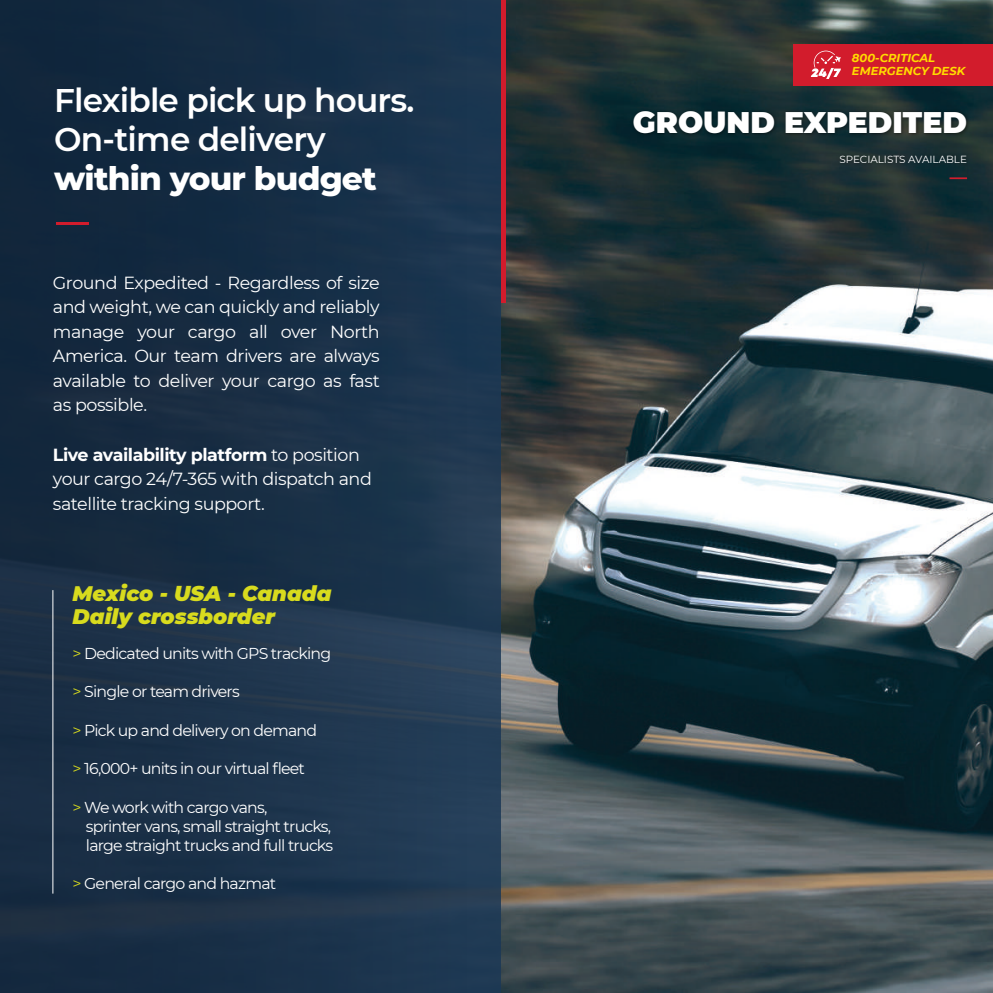
<style>
.page{position:relative;width:993px;height:993px;background:#fff}
.page>*{position:absolute;margin:0;border:0;box-sizing:border-box;transform-origin:0 0}
.t1{font:600 32.73px/39.2px "Montserrat";letter-spacing:-.025em;color:#fff}
.t2{font:800 32.73px "Montserrat";letter-spacing:-.025em;color:#fff}
.t3{font:900 29.75px "Montserrat";color:#fff}
.t4{font:italic 900 21px/22.8px "Montserrat";color:#d8db1e}
.t5{font:17.5px/24.5px "Montserrat";letter-spacing:-.025em;color:#fff;text-align:justify}
.t6{font:15.75px/18.9px "Montserrat";letter-spacing:-.05em;color:#fff}
.t7{font:italic 700 11.55px/13.5px "Montserrat";color:#ffdc00}
.t8{font:10.33px "Montserrat";color:#fff}
.s1{font-weight:700}
.s2{color:#d8db1e}
</style>
<div class="page">
<img style="left:501px;top:0;width:491px;height:992px">
<div style="left:0;top:0;width:501px;height:992px;background:linear-gradient(to right,#13273c,#203a53)"></div>
<hr style="left:501px;top:0;width:4px;height:302px;background:#d21c2c">
<hr style="left:56px;top:222px;width:33px;height:2px;background:#d21c2c">
<hr style="left:52px;top:590px;width:1px;height:303px;background:#fff">
<img style="left:627px;top:102px;width:345px;height:44px">
<img style="left:830px;top:148px;width:141px;height:22px">
<div style="left:793px;top:44px;width:199px;height:41px;background:#d21c2c"></div>
<svg style="left:810px;top:51px;width:30px;height:28px"></svg>
<svg style="left:949px;top:177px;width:17px;height:2px"></svg>
<h1 class="t1" style="left:54px;top:79px;width:362px">Flexible pick up hours.<br>On-time delivery</h1>
<h1 class="t2" style="left:54px;top:155px;width:324px">within your budget</h1>
<p class="t5" style="left:53px;top:270px;width:328px">Ground Expedited - Regardless of size and weight, we can quickly and reliably manage your cargo all over North America. Our team drivers are always available to deliver your cargo as fast as possible.</p>
<p class="t5" style="left:53px;top:441px;width:320px;text-align:left"><span class="s1">Live availability platform</span> to position your cargo 24/7-365 with dispatch and satellite tracking support.</p>
<p class="t4" style="left:73px;top:581px;width:260px">Mexico - USA - Canada<br>Daily crossborder</p>
<p class="t6" style="left:73px;top:643px;width:260px"><span class="s2">&gt;</span> Dedicated units with GPS tracking</p>
<p class="t6" style="left:73px;top:681px;width:169px"><span class="s2">&gt;</span> Single or team drivers</p>
<p class="t6" style="left:73px;top:720px;width:246px"><span class="s2">&gt;</span> Pick up and delivery on demand</p>
<p class="t6" style="left:73px;top:758px;width:234px"><span class="s2">&gt;</span> 16,000+ units in our virtual fleet</p>
<p class="t6" style="left:86px;top:797px;width:248px;text-indent:-13px"><span class="s2">&gt;</span> We work with cargo vans,<br>sprinter vans, small straight trucks, large straight trucks and full trucks</p>
<p class="t6" style="left:73px;top:872px;width:205px"><span class="s2">&gt;</span> General cargo and hazmat</p>
<p class="t7" style="left:851px;top:50px;width:115px">800-CRITICAL<br>EMERGENCY DESK</p>
<h2 class="t3" style="left:632px;top:100px;width:335px">GROUND EXPEDITED</h2>
<p class="t8" style="left:839px;top:152px;width:129px">SPECIALISTS AVAILABLE</p>
</div>
